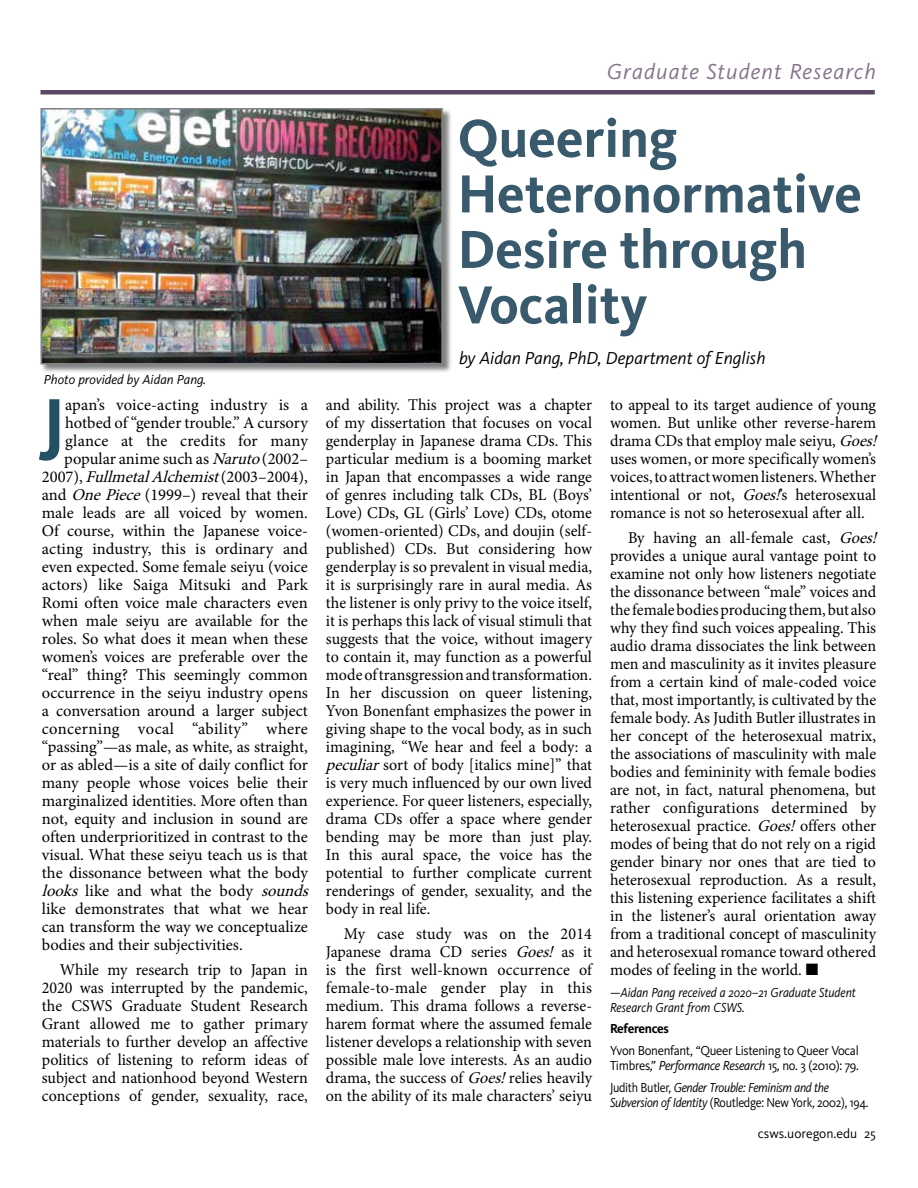
<style>
.page{position:relative;width:918px;height:1188px;background:#fff}
.page>*{position:absolute;margin:0;border:0;box-sizing:border-box;transform-origin:0 0}
.t1{font:700 70.5px "Kievit Pro";color:#235062}
.t2{font:700 55.5px/55.5px "Kievit Pro";color:#395a6c;scale:.96 1}
.t3{font:italic 22.5px "Kievit Pro";letter-spacing:.05em;color:#83738a}
.t4{font:italic 18px "Kievit Pro";color:#000}
.t5{font:16.5px/18px "Minion Pro";color:#000;text-align:justify}
.t6{font:16.5px "Minion Pro";letter-spacing:.025em;color:#000}
.t7{font:italic 13.5px/15px "Kievit Pro";letter-spacing:-.025em;color:#000;scale:.9 1}
.t8{font:13.5px/15px "Kievit Pro";letter-spacing:-.025em;color:#000;scale:.95 1}
.t9{font:italic 13.5px/15px "Kievit Pro";letter-spacing:-.005em;color:#000;scale:.9 1}
.t10{font:italic 13.5px "Kievit Pro";letter-spacing:-.005em;color:#000}
.t11{font:13.5px "Kievit Pro";color:#000}
.t12{font:700 13.5px "Kievit Pro";letter-spacing:-.025em;color:#000;scale:.95 1}
.s1{font-style:italic}
.s2{font-style:normal}
</style>
<div class="page">
<hr style="left:40px;top:90px;width:835px;height:4px;background:#5a4865">
<div style="left:41px;top:108px;width:411px;height:266px;background:#000;opacity:.5"></div>
<img style="left:40px;top:108px;width:404px;height:257px">
<p class="t10" style="left:44px;top:371px;width:164px">Photo provided by Aidan Pang.</p>
<h1 class="t1" style="left:42px;top:380px;width:25px">J</h1>
<p class="t5" style="left:65px;top:396px;width:244px">apan’s voice-acting industry is a</p>
<p class="t5" style="left:65px;top:414px;width:244px">hotbed of “gender trouble.” A cursory</p>
<p class="t5" style="left:65px;top:432px;width:244px">glance at the credits for many</p>
<p class="t5" style="left:64px;top:450px;width:245px">popular anime such as <span class="s1">Naruto</span>(2002–</p>
<p class="t5" style="left:42px;top:468px;width:268px">2 0 0 7 ) , <span class="s1">FullmetalAlchemist</span>( 2 0 0 3 – 2 0 0 4 ) ,</p>
<p class="t5" style="left:42px;top:486px;width:268px">and <span class="s1">OnePiece</span>(1999–) reveal that their</p>
<p class="t5" style="left:42px;top:504px;width:268px">male leads are all voiced by women.</p>
<p class="t5" style="left:42px;top:522px;width:268px">Of course, within the Japanese voice-</p>
<p class="t5" style="left:42px;top:540px;width:268px">acting industry, this is ordinary and</p>
<p class="t5" style="left:42px;top:558px;width:268px">even expected. Some female seiyu (voice</p>
<p class="t5" style="left:42px;top:576px;width:268px">actors) like Saiga Mitsuki and Park</p>
<p class="t5" style="left:42px;top:594px;width:268px">Romi often voice male characters even</p>
<p class="t5" style="left:42px;top:612px;width:268px">when male seiyu are available for the</p>
<p class="t5" style="left:42px;top:630px;width:268px">roles. So what does it mean when these</p>
<p class="t5" style="left:42px;top:648px;width:268px">women’s voices are preferable over the</p>
<p class="t5" style="left:42px;top:666px;width:268px">“real” thing? This seemingly common</p>
<p class="t5" style="left:42px;top:684px;width:268px">occurrence in the seiyu industry opens</p>
<p class="t5" style="left:42px;top:702px;width:268px">a conversation around a larger subject</p>
<p class="t6" style="left:42px;top:718px;width:268px">concerning vocal “ability” where</p>
<p class="t5" style="left:42px;top:738px;width:268px">“passing”—as male, as white, as straight,</p>
<p class="t5" style="left:42px;top:756px;width:268px">or as abled—is a site of daily conflict for</p>
<p class="t5" style="left:42px;top:774px;width:268px">many people whose voices belie their</p>
<p class="t5" style="left:42px;top:792px;width:268px">marginalized identities. More often than</p>
<p class="t5" style="left:42px;top:810px;width:268px">not, equity and inclusion in sound are</p>
<p class="t5" style="left:42px;top:828px;width:268px">often underprioritized in contrast to the</p>
<p class="t5" style="left:42px;top:846px;width:268px">visual. What these seiyu teach us is that</p>
<p class="t5" style="left:42px;top:864px;width:268px">the dissonance between what the body</p>
<p class="t5" style="left:42px;top:882px;width:274px"><span class="s1">looks</span> like and what the body <span class="s1">sounds</span></p>
<p class="t5" style="left:42px;top:900px;width:267px">like demonstrates that what we hear</p>
<p class="t5" style="left:42px;top:918px;width:268px">can transform the way we conceptualize</p>
<p class="t5" style="left:42px;top:936px;width:202px">bodies and their subjectivities.</p>
<p class="t5" style="left:42px;top:961px;width:268px;text-indent:18px">While my research trip to Japan in 2020 was interrupted by the pandemic, the CSWS Graduate Student Research Grant allowed me to gather primary materials to further develop an affective politics of listening to reform ideas of subject and nationhood beyond Western conceptions of gender, sexuality, race,</p>
<h3 class="t3" style="left:607px;top:58px;width:271px">Graduate Student Research</h3>
<h2 class="t2" style="left:458px;top:110px;width:423px">Queering<br>Heteronormative<br>Desire through<br>Vocality</h2>
<p class="t4" style="left:459px;top:347px;width:308px">by Aidan Pang, PhD, Department of English</p>
<p class="t5" style="left:326px;top:396px;width:268px">and ability. This project was a chapter of my dissertation that focuses on vocal genderplay in Japanese drama CDs. This particular medium is a booming market in Japan that encompasses a wide range of genres including talk CDs, BL (Boys’ Love) CDs, GL (Girls’ Love) CDs, otome (women-oriented) CDs, and doujin (self&shy;published) CDs. But considering how genderplay is so prevalent in visual media, it is surprisingly rare in aural media. As the listener is only privy to the voice itself, it is perhaps this lack of visual stimuli that suggests that the voice, without imagery to contain it, may function as a powerful mode of transgression and transformation.<br>In her discussion on queer listening, Yvon Bonenfant emphasizes the power in giving shape to the vocal body, as in such imagining, “We hear and feel a body: a <span class="s1">peculiar</span>sort of body [italics mine]” that is very much influenced by our own lived experience. For queer listeners, especially, drama CDs offer a space where gender bending may be more than just play.<br>In this aural space, the voice has the potential to further complicate current renderings of gender, sexuality, and the body in real life.</p>
<p class="t5" style="left:326px;top:925px;width:268px;text-indent:18px">My case study was on the 2014<br>Japanese drama CD series <span class="s1">Goes!</span> as it is the first well-known occurrence of female-to-male gender play in this medium. This drama follows a reverse&shy;harem format where the assumed female listener develops a relationship with seven possible male love interests. As an audio drama, the success of <span class="s1">Goes!</span>relies heavily on the ability of its male characters’ seiyu</p>
<p class="t5" style="left:610px;top:396px;width:274px;text-align:left">to appeal to its target audience of young women. But unlike other reverse-harem drama CDs that employ male seiyu, <span class="s1">Goes! </span>uses women, or more specifically women’s voices, to attract women listeners. Whether intentional or not, <span class="s1">Goes!</span>’s heterosexual romance is not so heterosexual after all.</p>
<p class="t5" style="left:610px;top:529px;width:274px;text-align:left;text-indent:18px">By having an all-female cast, <span class="s1">Goes! </span>provides a unique aural vantage point to examine not only how listeners negotiate the dissonance between “male” voices and the female bodies producing them, but also why they find such voices appealing. This audio drama dissociates the link between men and masculinity as it invites pleasure from a certain kind of male-coded voice that, most importantly, is cultivated by the female body. As Judith Butler illustrates in her concept of the heterosexual matrix, the associations of masculinity with male bodies and femininity with female bodies are not, in fact, natural phenomena, but rather configurations determined by heterosexual practice. <span class="s1">Goes!</span>offers other modes of being that do not rely on a rigid gender binary nor ones that are tied to heterosexual reproduction. As a result, this listening experience facilitates a shift in the listener’s aural orientation away from a traditional concept of masculinity and heterosexual romance toward othered modes of feeling in the world. ■</p>
<p class="t9" style="left:610px;top:985px;width:275px">—Aidan Pang received a 2020–21 Graduate Student<br>Research Grant from CSWS.</p>
<p class="t12" style="left:610px;top:1021px;width:64px">References</p>
<p class="t8" style="left:610px;top:1043px;width:263px">Yvon Bonenfant, “Queer Listening to Queer Vocal<br>Timbres,” <span class="s1">Performance Research</span> 15, no. 3 (2010): 79.</p>
<p class="t7" style="left:610px;top:1080px;width:289px"><span class="s2">Judith Butler,</span> Gender Trouble: Feminism and the<br>Subversion of Identity <span class="s2">(Routledge: New York, 2002), 194.</span></p>
<p class="t11" style="left:758px;top:1126px;width:120px">csws.uoregon.edu 25</p>
</div>
